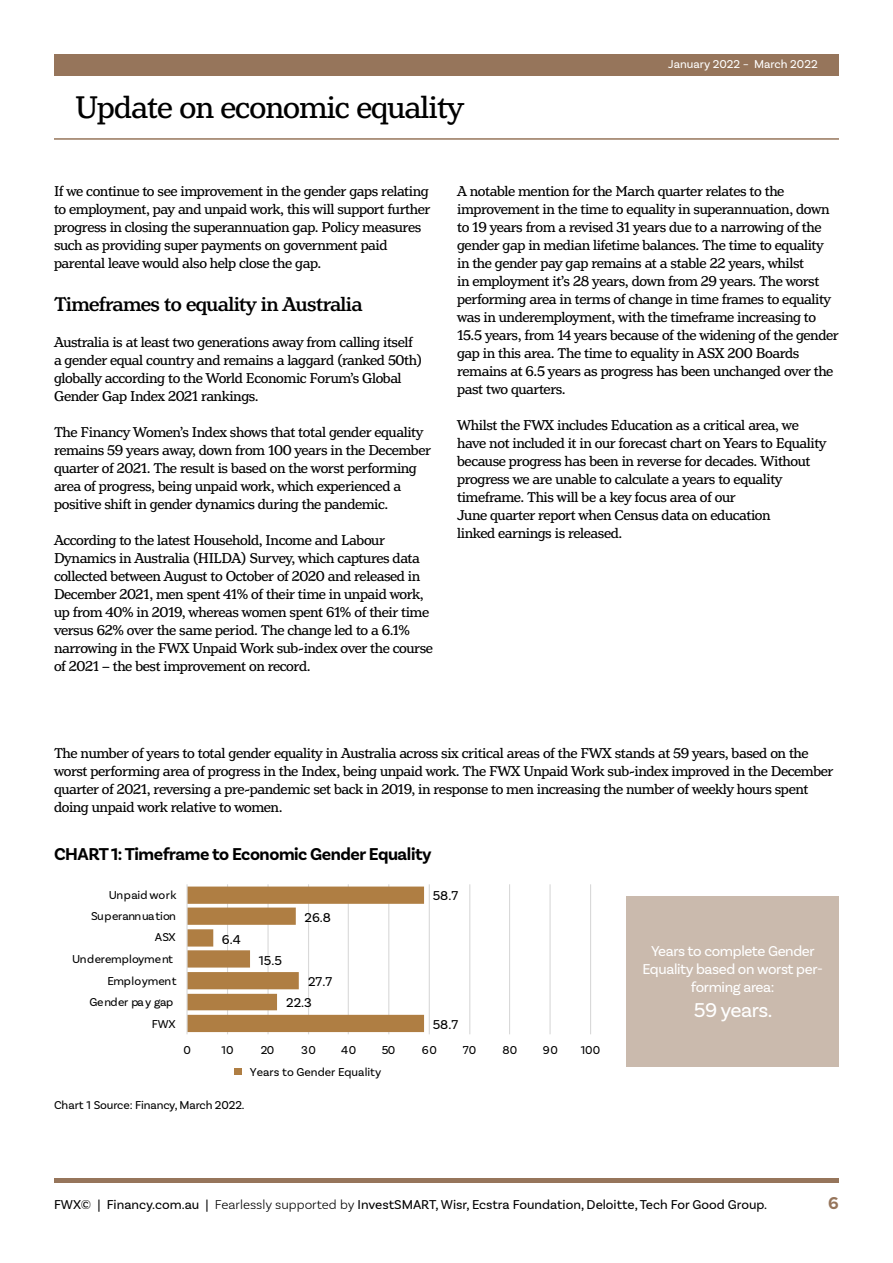
<style>
.page{position:relative;width:893px;height:1263px;background:#fff}
.page>*{position:absolute;margin:0;border:0;box-sizing:border-box;transform-origin:0 0}
.t1{font:33px "Henriette";letter-spacing:-.025em;color:#000}
.t2{font:500 21px "Henriette";letter-spacing:-.025em;color:#000}
.t3{font:21px "Basic Sans";letter-spacing:-.025em;color:#fff}
.t4{font:700 18px "Basic Sans";letter-spacing:-.025em;color:#000}
.t5{font:700 18px "Basic Sans";color:#96755b}
.t6{font:15px/18px "Henriette";letter-spacing:-.025em;color:#000}
.t7{font:15px/18px "Basic Sans";letter-spacing:-.025em;color:#fff;text-align:center}
.t8{font:13.5px "Basic Sans";color:#000}
.t9{font:12px "Basic Sans";color:#000}
.t10{font:12px "Basic Sans";letter-spacing:-.03em;color:#000}
.t11{font:12px "Basic Sans";color:#fff}
.t12{font:12px "Basic Sans";letter-spacing:.025em;color:#000}
.s1{font-weight:300}
</style>
<div class="page">
<div style="left:54px;top:54px;width:785px;height:21px;background:#96755b"></div>
<hr style="left:54px;top:1178px;width:785px;height:4px;background:#96755b">
<hr style="left:54px;top:138px;width:785px;height:2px;background:#96755b">
<hr style="left:630px;top:884px;width:1px;height:150px;background:#d9d9d9">
<svg style="left:186px;top:884px;width:405px;height:191px"></svg>
<div style="left:626px;top:896px;width:213px;height:170px;background:#cabaad"></div>
<h1 class="t1" style="left:75px;top:89px;width:390px">Update on economic equality</h1>
<p class="t11" style="left:668px;top:56px;width:151px">January 2022 – March 2022</p>
<p class="t6" style="left:54px;top:182px;width:378px">If we continue to see improvement in the gender gaps relating to employment, pay and unpaid work, this will support further progress in closing the superannuation gap. Policy measures such as providing super payments on government paid parental leave would also help close the gap.</p>
<h2 class="t2" style="left:54px;top:292px;width:310px">Timeframes to equality in Australia</h2>
<p class="t6" style="left:54px;top:333px;width:370px">Australia is at least two generations away from calling itself a gender equal country and remains a laggard (ranked 50th) globally according to the World Economic Forum’s Global Gender Gap Index 2021 rankings.</p>
<p class="t6" style="left:54px;top:423px;width:378px">The Financy Women’s Index shows that total gender equality remains 59 years away, down from 100 years in the December quarter of 2021. The result is based on the worst performing area of progress, being unpaid work, which experienced a positive shift in gender dynamics during the pandemic.</p>
<p class="t6" style="left:54px;top:531px;width:380px">According to the latest Household, Income and Labour Dynamics in Australia (HILDA) Survey, which captures data collected between August to October of 2020 and released in December 2021, men spent 41% of their time in unpaid work, up from 40% in 2019, whereas women spent 61% of their time versus 62% over the same period. The change led to a 6.1% narrowing in the FWX Unpaid Work sub-index over the course of 2021 – the best improvement on record.</p>
<p class="t6" style="left:457px;top:182px;width:383px">A notable mention for the March quarter relates to the improvement in the time to equality in superannuation, down to 19 years from a revised 31 years due to a narrowing of the gender gap in median lifetime balances. The time to equality in the gender pay gap remains at a stable 22 years, whilst<br>in employment it’s 28 years, down from 29 years. The worst performing area in terms of change in time frames to equality was in underemployment, with the timeframe increasing to 15.5 years, from 14 years because of the widening of the gender gap in this area. The time to equality in ASX 200 Boards remains at 6.5 years as progress has been unchanged over the past two quarters.</p>
<p class="t6" style="left:457px;top:416px;width:371px">Whilst the FWX includes Education as a critical area, we have not included it in our forecast chart on Years to Equality because progress has been in reverse for decades. Without progress we are unable to calculate a years to equality timeframe. This will be a key focus area of our<br>June quarter report when Census data on education<br>linked earnings is released.</p>
<p class="t6" style="left:54px;top:744px;width:781px">The number of years to total gender equality in Australia across six critical areas of the FWX stands at 59 years, based on the worst performing area of progress in the Index, being unpaid work. The FWX Unpaid Work sub-index improved in the December quarter of 2021, reversing a pre-pandemic set back in 2019, in response to men increasing the number of weekly hours spent doing unpaid work relative to women.</p>
<p class="t4" style="left:54px;top:843px;width:379px">CHART 1: Timeframe to Economic Gender Equality</p>
<p class="t12" style="left:109px;top:887px;width:69px">Unpaid work</p>
<p class="t8" style="left:433px;top:887px;width:27px">58.7</p>
<p class="t10" style="left:91px;top:909px;width:86px">Superannuation</p>
<p class="t8" style="left:305px;top:909px;width:28px">26.8</p>
<p class="t9" style="left:155px;top:930px;width:22px">ASX</p>
<p class="t8" style="left:222px;top:931px;width:20px">6.4</p>
<p class="t9" style="left:72px;top:952px;width:102px">Underemployment</p>
<p class="t8" style="left:259px;top:952px;width:25px">15.5</p>
<p class="t9" style="left:107px;top:974px;width:71px">Employment</p>
<p class="t8" style="left:308px;top:974px;width:26px">27.7</p>
<p class="t10" style="left:90px;top:995px;width:85px">Gender pay gap</p>
<p class="t8" style="left:286px;top:995px;width:27px">22.3</p>
<p class="t9" style="left:152px;top:1016px;width:25px">FWX</p>
<p class="t8" style="left:433px;top:1016px;width:27px">58.7</p>
<p class="t9" style="left:184px;top:1043px;width:9px">0</p>
<p class="t9" style="left:222px;top:1043px;width:13px">10</p>
<p class="t9" style="left:261px;top:1043px;width:15px">20</p>
<p class="t9" style="left:301px;top:1043px;width:16px">30</p>
<p class="t9" style="left:341px;top:1043px;width:16px">40</p>
<p class="t9" style="left:382px;top:1043px;width:15px">50</p>
<p class="t9" style="left:422px;top:1043px;width:16px">60</p>
<p class="t9" style="left:463px;top:1043px;width:15px">70</p>
<p class="t9" style="left:502px;top:1043px;width:16px">80</p>
<p class="t9" style="left:543px;top:1043px;width:16px">90</p>
<p class="t9" style="left:581px;top:1043px;width:21px">100</p>
<p class="t9" style="left:250px;top:1064px;width:133px">Years to Gender Equality</p>
<p class="t9" style="left:54px;top:1097px;width:192px">Chart 1 Source: Financy, March 2022.</p>
<p class="t7" style="left:642px;top:942px;width:182px">Years to complete Gender<br>Equality based on worst per&shy;forming area:</p>
<h2 class="t3" style="left:694px;top:998px;width:80px">59 years.</h2>
<p class="t8" style="left:54px;top:1196px;width:715px">FWX© | Financy.com.au | <span class="s1">Fearlessly supported by</span> InvestSMART, Wisr, Ecstra Foundation, Deloitte, Tech For Good Group.</p>
<p class="t5" style="left:828px;top:1192px;width:12px">6</p>
</div>
